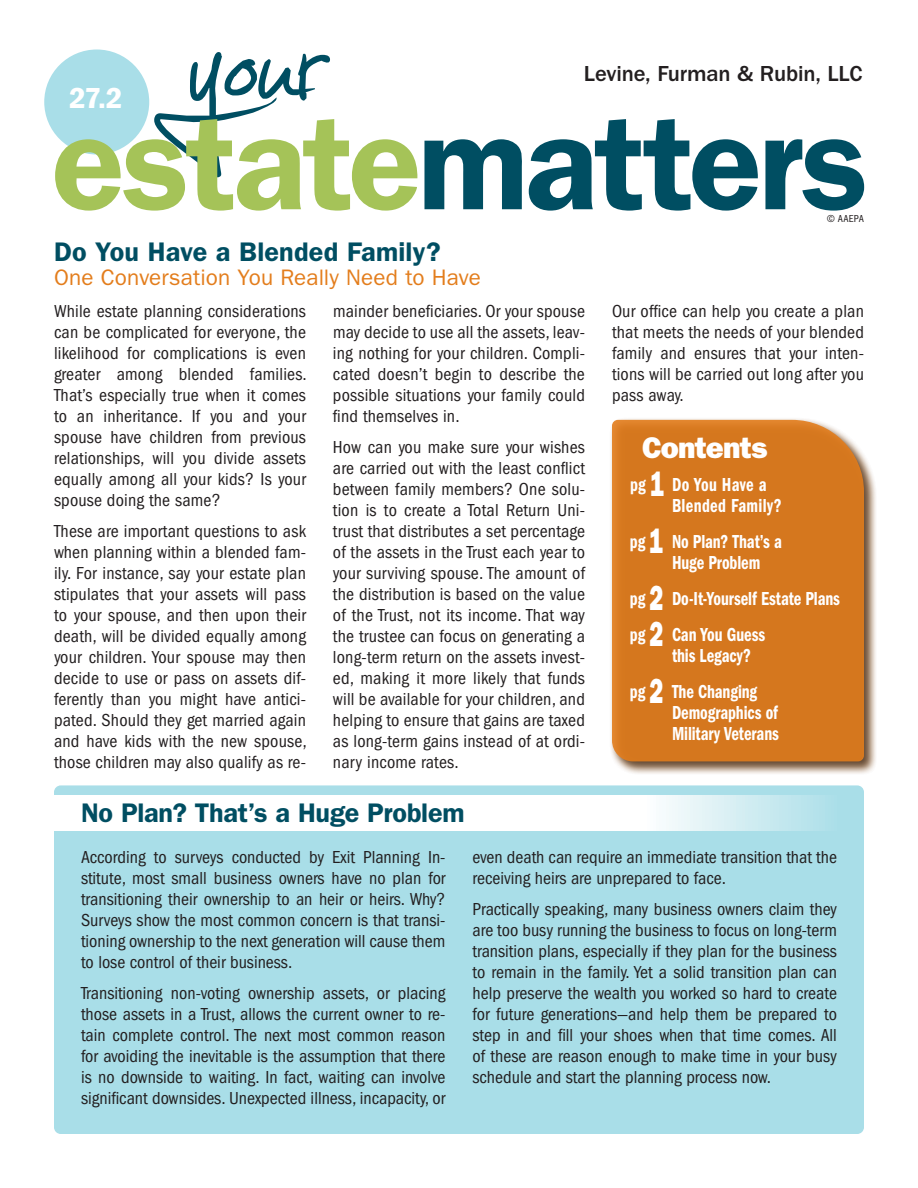
<style>
.page{position:relative;width:918px;height:1188px;background:#fff}
.page>*{position:absolute;margin:0;border:0;box-sizing:border-box;transform-origin:0 0}
.t1{font:301.5px "Script Jellyka Estrya";color:#004e62}
.t2{font:600 135px "ITC Franklin Gothic Std";letter-spacing:-.03em;color:#004e62}
.t3{font:30px "ITC Franklin Gothic Std Hvy";letter-spacing:-.025em;color:#fff}
.t4{font:30px "ITC Franklin Gothic Std Dm Cd";color:#fff;scale:1.1 1}
.t5{font:600 27px "ITC Franklin Gothic Std";letter-spacing:-.005em;color:#004e62}
.t6{font:22.5px "ITC Franklin Gothic Std";letter-spacing:.005em;color:#e37d1c}
.t7{font:500 22.5px "ITC Franklin Gothic Std";letter-spacing:-.01em;color:#231f20}
.t8{font:19.5px/21px "ITC Franklin Gothic Std Dm Cd";letter-spacing:-.005em;color:#fff;scale:.85 1}
.t9{font:19.5px/21px "ITC Franklin Gothic Std Dm Cd";letter-spacing:.015em;color:#fff;scale:.85 1}
.t10{font:condensed 18px/21px "ITC Franklin Gothic Std";color:#231f20;text-align:justify}
.t11{font:condensed 10.5px "ITC Franklin Gothic Std";letter-spacing:.02em;color:#231f20}
.s1{color:#a5c358}
.s2{font-family:"ITC Franklin Gothic Std Hvy";font-size:35.1px}
</style>
<div class="page">
<div style="left:44px;top:50px;width:105px;height:104px;background:#a9dee8;border-radius:50%"></div>
<div style="left:54px;top:785px;width:810px;height:349px;background:#a9dee8;border-radius:7px"></div>
<svg style="left:54px;top:796px;width:765px;height:35px;background:#f6fbfc"></svg>
<div style="left:609px;top:417px;width:268px;height:358px;background:#231f20;opacity:.68"></div>
<svg style="left:612px;top:420px;width:252px;height:341px;background:#d67921"></svg>
<h1 class="t1" style="left:187px;top:-92px;width:140px">your</h1>
<p class="t7" style="left:584px;top:61px;width:280px">Levine, Furman &amp; Rubin, LLC</p>
<h3 class="t4" style="left:69px;top:81px;width:50px">27.2</h3>
<h2 class="t2" style="left:52px;top:83px;width:818px"><span class="s1">estate</span>matters</h2>
<h3 class="t5" style="left:54px;top:236px;width:388px">Do You Have a Blended Family?</h3>
<p class="t6" style="left:54px;top:264px;width:429px">One Conversation You Really Need to Have</p>
<p class="t10" style="left:54px;top:300px;width:254px">While estate planning considerations can be complicated for everyone, the likelihood for complications is even greater among blended families.<br>That’s especially true when it comes to an inheritance. If you and your spouse have children from previous relationships, will you divide assets equally among all your kids? Is your spouse doing the same?</p>
<p class="t10" style="left:54px;top:521px;width:254px">These are important questions to ask when planning within a blended fam&shy;ily. For instance, say your estate plan stipulates that your assets will pass to your spouse, and then upon their death, will be divided equally among your children. Your spouse may then decide to use or pass on assets dif&shy;ferently than you might have antici&shy;pated. Should they get married again and have kids with the new spouse, those children may also qualify as re-</p>
<p class="t11" style="left:827px;top:213px;width:39px">© AAEPA</p>
<p class="t10" style="left:333px;top:300px;width:254px">mainder beneficiaries. Or your spouse may decide to use all the assets, leav&shy;ing nothing for your children. Compli&shy;cated doesn’t begin to describe the possible situations your family could find themselves in.</p>
<p class="t10" style="left:333px;top:437px;width:254px">How can you make sure your wishes are carried out with the least conflict between family members? One solu&shy;tion is to create a Total Return Uni&shy;trust that distributes a set percentage of the assets in the Trust each year to your surviving spouse. The amount of the distribution is based on the value of the Trust, not its income. That way the trustee can focus on generating a long-term return on the assets invest&shy;ed, making it more likely that funds will be available for your children, and helping to ensure that gains are taxed as long-term gains instead of at ordi&shy;nary income rates.</p>
<p class="t10" style="left:612px;top:300px;width:254px">Our office can help you create a plan that meets the needs of your blended family and ensures that your inten&shy;tions will be carried out long after you pass away.</p>
<h3 class="t3" style="left:642px;top:430px;width:127px">Contents</h3>
<p class="t9" style="left:672px;top:475px;width:131px;text-indent:-42px">pg <span class="s2">1</span> Do You Have a<br>Blended Family?</p>
<p class="t8" style="left:672px;top:532px;width:131px;text-indent:-42px">pg <span class="s2">1</span> No Plan? That’s a<br>Huge Problem</p>
<p class="t8" style="left:630px;top:581px;width:249px;line-height:36px">pg <span class="s2">2</span> Do-It-Yourself Estate Plans pg <span class="s2">2</span> Can You Guess</p>
<p class="t8" style="left:630px;top:638px;width:151px;line-height:36px;text-indent:42px">this Legacy? pg <span class="s2">2</span> The Changing</p>
<p class="t8" style="left:672px;top:703px;width:127px">Demographics of<br>Military Veterans</p>
<h3 class="t5" style="left:81px;top:797px;width:385px">No Plan? That’s a Huge Problem</h3>
<p class="t10" style="left:81px;top:846px;width:366px">According to surveys conducted by Exit Planning In&shy;stitute, most small business owners have no plan for transitioning their ownership to an heir or heirs. Why?<br>Surveys show the most common concern is that transi&shy;tioning ownership to the next generation will cause them to lose control of their business.</p>
<p class="t10" style="left:81px;top:983px;width:366px">Transitioning non-voting ownership assets, or placing those assets in a Trust, allows the current owner to re&shy;tain complete control. The next most common reason for avoiding the inevitable is the assumption that there is no downside to waiting. In fact, waiting can involve significant downsides. Unexpected illness, incapacity, or</p>
<p class="t10" style="left:472px;top:846px;width:366px">even death can require an immediate transition that the receiving heirs are unprepared to face.</p>
<p class="t10" style="left:472px;top:899px;width:366px">Practically speaking, many business owners claim they are too busy running the business to focus on long-term transition plans, especially if they plan for the business to remain in the family. Yet a solid transition plan can help preserve the wealth you worked so hard to create for future generations—and help them be prepared to step in and fill your shoes when that time comes. All of these are reason enough to make time in your busy schedule and start the planning process now.</p>
</div>
